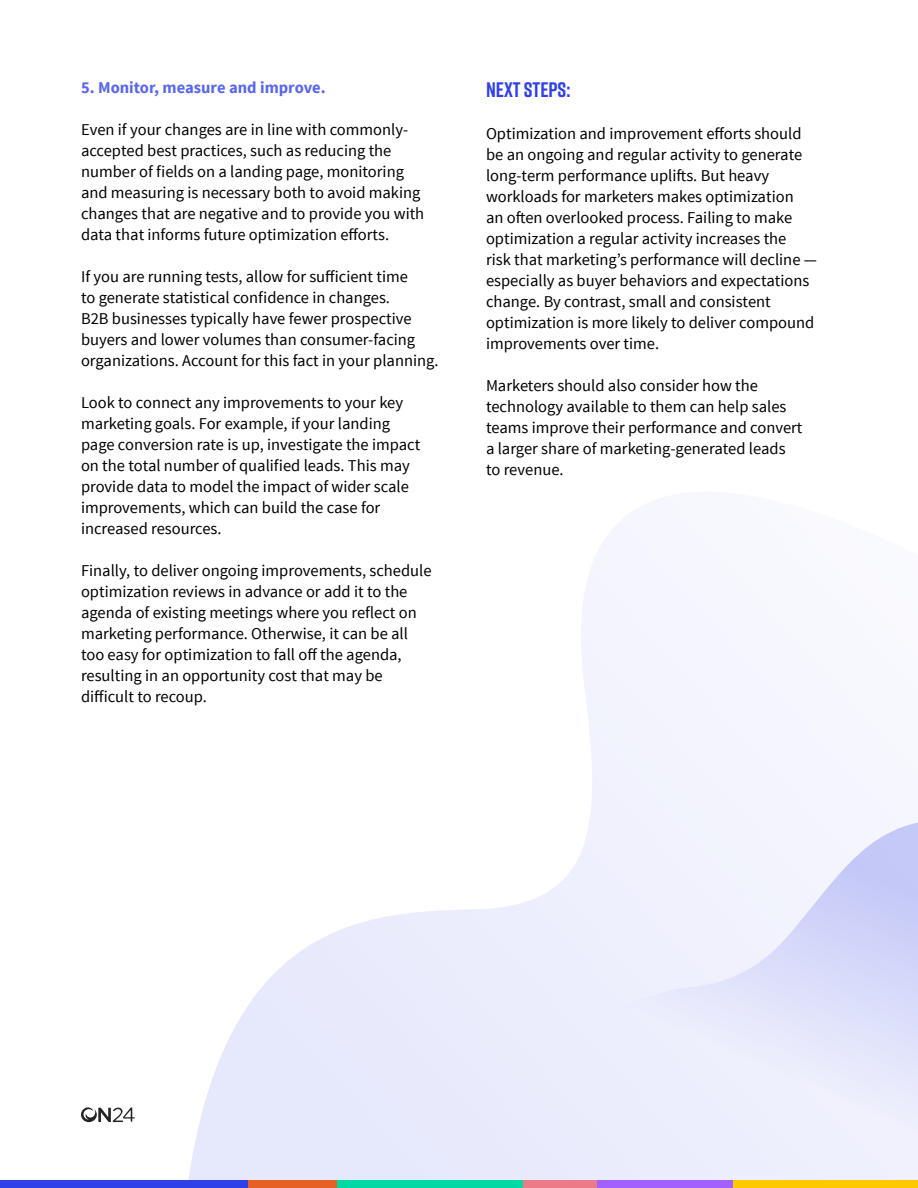
<style>
.page{position:relative;width:918px;height:1188px;background:#fff}
.page>*{position:absolute;margin:0;border:0;box-sizing:border-box;transform-origin:0 0}
.t1{font:700 21px "Rift";color:#3040e8}
.t2{font:16.5px/21px "Source Sans Pro";color:#000}
.t3{font:700 16.5px "Source Sans Pro";color:#5966ed}
</style>
<div class="page">
<svg style="left:188px;top:544px;width:653px;height:636px"></svg>
<svg style="left:525px;top:805px;width:393px;height:375px;fill:#edeefd"></svg>
<div style="left:0;top:1180px;width:248px;height:8px;background:#3040e8"></div>
<div style="left:248px;top:1180px;width:90px;height:8px;background:#e66125"></div>
<div style="left:338px;top:1180px;width:185px;height:8px;background:#00d9a3"></div>
<div style="left:523px;top:1180px;width:74px;height:8px;background:#ec7b87"></div>
<div style="left:597px;top:1180px;width:137px;height:8px;background:#a45fff"></div>
<div style="left:734px;top:1180px;width:184px;height:8px;background:#ffc801"></div>
<svg style="left:81px;top:1107px;width:54px;height:15px"></svg>
<p class="t3" style="left:81px;top:77px;width:246px">5. Monitor, measure and improve.</p>
<p class="t2" style="left:81px;top:120px;width:345px">Even if your changes are in line with commonly&shy;accepted best practices, such as reducing the number of fields on a landing page, monitoring and measuring is necessary both to avoid making changes that are negative and to provide you with data that informs future optimization efforts.</p>
<p class="t2" style="left:81px;top:267px;width:359px">If you are running tests, allow for sufficient time<br>to generate statistical confidence in changes.<br>B2B businesses typically have fewer prospective buyers and lower volumes than consumer-facing organizations. Account for this fact in your planning.</p>
<p class="t2" style="left:81px;top:393px;width:341px">Look to connect any improvements to your key marketing goals. For example, if your landing page conversion rate is up, investigate the impact on the total number of qualified leads. This may provide data to model the impact of wider scale improvements, which can build the case for increased resources.</p>
<p class="t2" style="left:81px;top:561px;width:352px">Finally, to deliver ongoing improvements, schedule optimization reviews in advance or add it to the agenda of existing meetings where you reflect on marketing performance. Otherwise, it can be all too easy for optimization to fall off the agenda, resulting in an opportunity cost that may be difficult to recoup.</p>
<p class="t1" style="left:486px;top:75px;width:86px">NEXT STEPS:</p>
<p class="t2" style="left:486px;top:124px;width:333px">Optimization and improvement efforts should be an ongoing and regular activity to generate long-term performance uplifts. But heavy workloads for marketers makes optimization<br>an often overlooked process. Failing to make optimization a regular activity increases the<br>risk that marketing’s performance will decline — especially as buyer behaviors and expectations change. By contrast, small and consistent optimization is more likely to deliver compound improvements over time.</p>
<p class="t2" style="left:486px;top:376px;width:318px">Marketers should also consider how the technology available to them can help sales teams improve their performance and convert a larger share of marketing-generated leads to revenue.</p>
</div>
